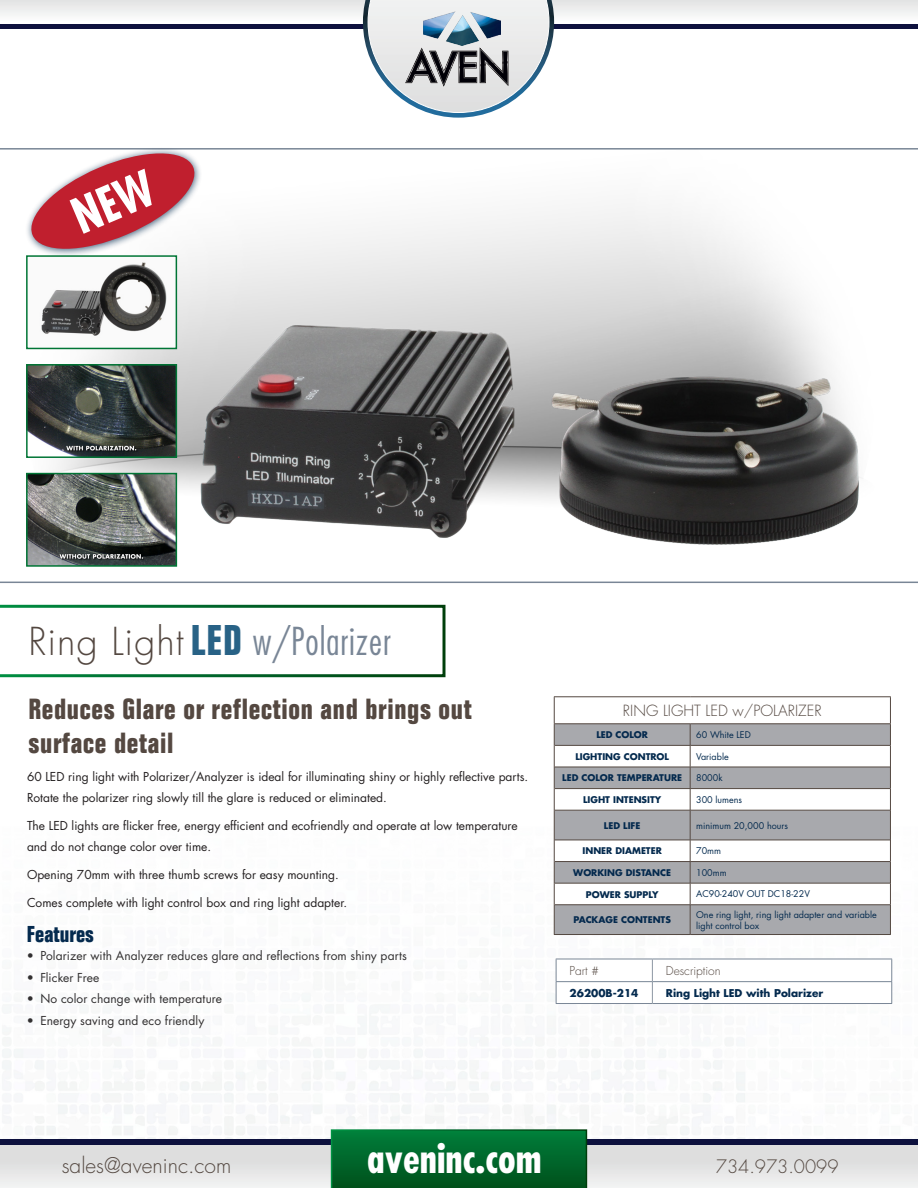
<style>
.page{position:relative;width:918px;height:1188px;background:#fff}
.page>*{position:absolute;margin:0;border:0;box-sizing:border-box;transform-origin:0 0}
.t1{font:700 condensed 40.5px "Futura";color:#fff}
.t2{font:300 condensed 37.5px "Futura";letter-spacing:.025em;color:#798696}
.t3{font:700 condensed 28.5px/34.2px "Folio";letter-spacing:.025em;color:#544841}
.t4{font:700 condensed 22.5px "Folio";color:#042a4e}
.t5{font:300 21px "Futura";color:#544841}
.t6{font:300 18px "Futura";color:#544841}
.t7{font:300 15px "Futura";color:#544841}
.t8{font:12px/21px "Futura";color:#231f20}
.t9{font:12px "Futura";letter-spacing:.01em;color:#312f30}
.t10{font:300 12px "Futura";color:#544841}
.t11{font:700 10.5px "Futura";color:#042a4e}
.t12{font:9px/10.8px "Futura";color:#042a4e}
.t13{font:700 9px "Futura";color:#042a4e}
.s1{font-stretch:normal;color:#544841}
.s2{font-family:"Folio";font-weight:700;font-size:42px;color:#286286}
</style>
<div class="page">
<div style="left:0;top:1139px;width:918px;height:49px;background:#0d113e"></div>
<div style="left:0;top:1145px;width:918px;height:43px;background:linear-gradient(to bottom,#d9d9d9,#eff0f0)"></div>
<svg style="left:331px;top:1129px;width:256px;height:59px;background:#01682c"></svg>
<svg style="left:0;top:23px;width:918px;height:6px;fill:#0d113e"></svg>
<svg style="left:0;top:0;width:918px;height:23px"></svg>
<svg style="left:363px;top:0;width:191px;height:118px"></svg>
<hr style="left:0;top:582px;width:918px;height:1px;background:#798696">
<hr style="left:0;top:148px;width:918px;height:2px;background:#798696">
<img style="left:424px;top:12px;width:76px;height:33px">
<svg style="left:0;top:604px;width:446px;height:74px"></svg>
<svg style="left:555px;top:697px;width:335px;height:1px"></svg>
<div style="left:555px;top:724px;width:335px;height:210px;background:#a8a9ad"></div>
<svg style="left:555px;top:746px;width:335px;height:158px"></svg>
<hr style="left:554px;top:696px;width:136px;height:1px;background:#544841">
<hr style="left:690px;top:696px;width:201px;height:1px;background:#544841">
<hr style="left:554px;top:723px;width:136px;height:1px;background:#544841">
<hr style="left:690px;top:723px;width:201px;height:1px;background:#544841">
<svg style="left:554px;top:697px;width:1px;height:113px"></svg>
<svg style="left:890px;top:697px;width:1px;height:113px"></svg>
<hr style="left:554px;top:810px;width:1px;height:30px;background:#544841">
<hr style="left:890px;top:810px;width:1px;height:30px;background:#544841">
<svg style="left:890px;top:840px;width:1px;height:94px"></svg>
<hr style="left:555px;top:745px;width:135px;height:1px;background:#544841">
<hr style="left:690px;top:745px;width:200px;height:1px;background:#544841">
<hr style="left:555px;top:767px;width:135px;height:1px;background:#544841">
<hr style="left:690px;top:767px;width:200px;height:1px;background:#544841">
<hr style="left:555px;top:788px;width:135px;height:1px;background:#544841">
<hr style="left:690px;top:788px;width:200px;height:1px;background:#544841">
<svg style="left:690px;top:724px;width:1px;height:86px"></svg>
<hr style="left:555px;top:810px;width:135px;height:1px;background:#544841">
<hr style="left:690px;top:810px;width:200px;height:1px;background:#544841">
<hr style="left:690px;top:810px;width:1px;height:30px;background:#544841">
<hr style="left:690px;top:840px;width:200px;height:1px;background:#544841">
<hr style="left:690px;top:861px;width:200px;height:1px;background:#544841">
<hr style="left:690px;top:883px;width:200px;height:1px;background:#544841">
<hr style="left:690px;top:904px;width:200px;height:1px;background:#544841">
<svg style="left:554px;top:840px;width:137px;height:94px"></svg>
<hr style="left:554px;top:934px;width:136px;height:1px;background:#544841">
<hr style="left:690px;top:934px;width:201px;height:1px;background:#544841">
<img style="left:27px;top:149px;width:864px;height:418px">
<svg style="left:556px;top:959px;width:336px;height:45px"></svg>
<img style="left:29px;top:476px;width:145px;height:88px">
<div style="left:26px;top:473px;width:151px;height:94px;border:2px solid #007535"></div>
<div style="left:25px;top:147px;width:178px;height:111px;background:#042a4e;opacity:.75"></div>
<img style="left:29px;top:367px;width:145px;height:88px">
<div style="left:26px;top:364px;width:151px;height:94px;border:2px solid #007535"></div>
<img style="left:29px;top:258px;width:145px;height:88px">
<div style="left:26px;top:255px;width:151px;height:94px;border:2px solid #007535"></div>
<svg style="left:25px;top:149px;width:176px;height:105px"></svg>
<h2 class="t2" style="left:28px;top:619px;width:364px"><span class="s1">Ring Light</span> <span class="s2">LED</span> w/Polarizer</h2>
<h3 class="t3" style="left:28px;top:692px;width:445px">Reduces Glare or reflection and brings out surface detail</h3>
<p class="t8" style="left:27px;top:766px;width:503px">60 LED ring light with Polarizer/Analyzer is ideal for illuminating shiny or highly reflective parts.<br>Rotate the polarizer ring slowly till the glare is reduced or eliminated.</p>
<p class="t8" style="left:27px;top:815px;width:492px">The LED lights are flicker free, energy efficient and ecofriendly and operate at low temperature and do not change color over time.</p>
<p class="t8" style="left:27px;top:864px;width:313px">Opening 70mm with three thumb screws for easy mounting.</p>
<p class="t8" style="left:27px;top:892px;width:322px">Comes complete with light control box and ring light adapter.</p>
<h3 class="t4" style="left:27px;top:922px;width:69px">Features</h3>
<p class="t9" style="left:27px;top:948px;width:382px">• Polarizer with Analyzer reduces glare and reflections from shiny parts</p>
<p class="t9" style="left:27px;top:970px;width:74px">• Flicker Free</p>
<p class="t9" style="left:27px;top:991px;width:197px">• No color change with temperature</p>
<p class="t9" style="left:27px;top:1013px;width:179px">• Energy saving and eco friendly</p>
<p class="t7" style="left:623px;top:701px;width:200px">RING LIGHT LED w/POLARIZER</p>
<p class="t13" style="left:596px;top:729px;width:53px">LED COLOR</p>
<p class="t12" style="left:696px;top:729px;width:56px">60 White LED</p>
<p class="t13" style="left:575px;top:750px;width:95px">LIGHTING CONTROL</p>
<p class="t12" style="left:696px;top:751px;width:34px">Variable</p>
<p class="t13" style="left:562px;top:772px;width:121px">LED COLOR TEMPERATURE</p>
<p class="t12" style="left:696px;top:773px;width:28px">8000k</p>
<p class="t13" style="left:583px;top:794px;width:80px">LIGHT INTENSITY</p>
<p class="t12" style="left:696px;top:794px;width:47px">300 lumens</p>
<p class="t13" style="left:604px;top:819px;width:38px">LED LIFE</p>
<p class="t12" style="left:696px;top:820px;width:93px">minimum 20,000 hours</p>
<p class="t13" style="left:583px;top:845px;width:81px">INNER DIAMETER</p>
<p class="t12" style="left:696px;top:846px;width:26px">70mm</p>
<p class="t13" style="left:573px;top:867px;width:99px">WORKING DISTANCE</p>
<p class="t12" style="left:696px;top:867px;width:32px">100mm</p>
<p class="t13" style="left:586px;top:888px;width:74px">POWER SUPPLY</p>
<p class="t12" style="left:696px;top:889px;width:115px">AC90-240V OUT DC18-22V</p>
<p class="t13" style="left:573px;top:914px;width:99px">PACKAGE CONTENTS</p>
<p class="t12" style="left:696px;top:909px;width:182px">One ring light, ring light adapter and variable light control box</p>
<p class="t10" style="left:570px;top:963px;width:31px">Part #</p>
<p class="t10" style="left:666px;top:963px;width:56px">Description</p>
<p class="t11" style="left:570px;top:986px;width:70px">26200B-214</p>
<p class="t11" style="left:666px;top:986px;width:159px">Ring Light LED with Polarizer</p>
<h3 class="t5" style="left:62px;top:1152px;width:171px">sales@aveninc.com</h3>
<h1 class="t1" style="left:367px;top:1133px;width:176px">aveninc.com</h1>
<h3 class="t6" style="left:716px;top:1155px;width:124px">734.973.0099</h3>
</div>
